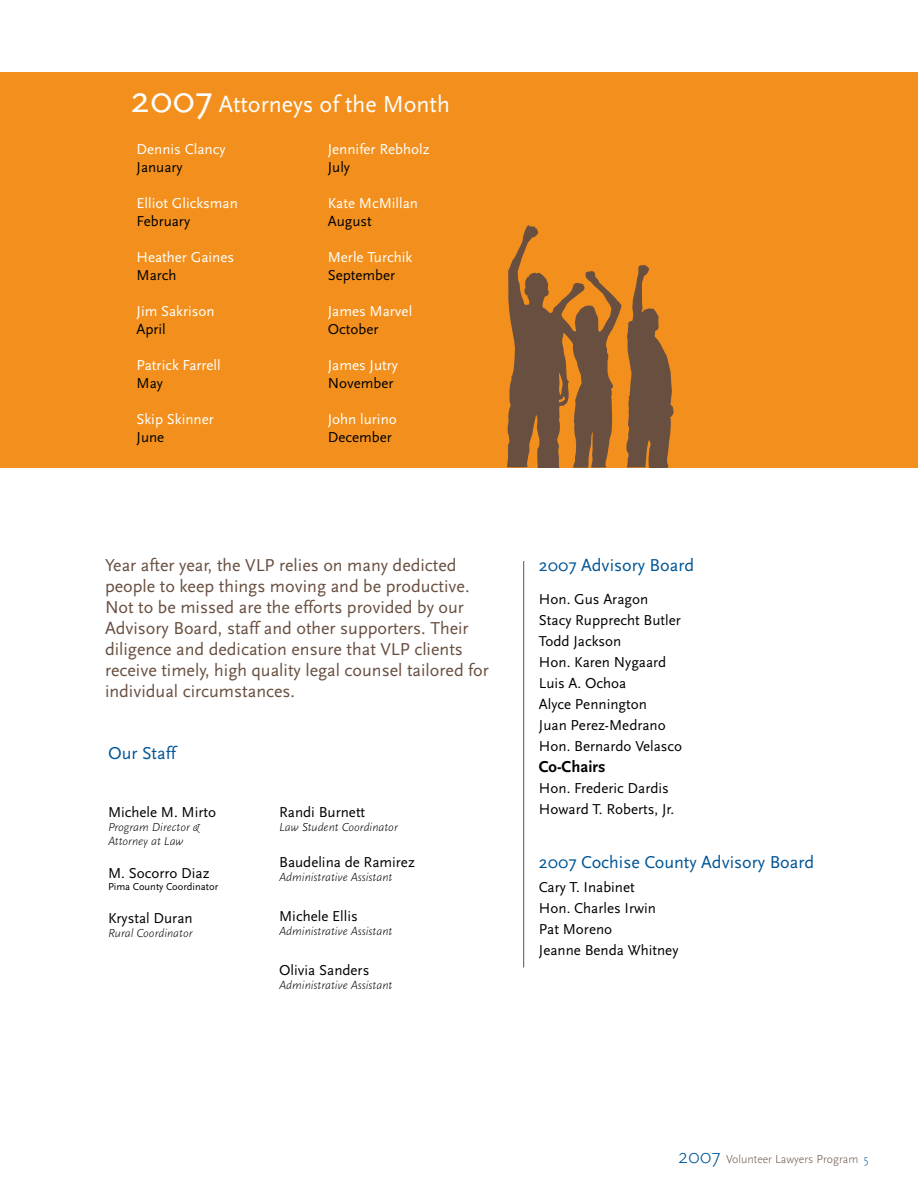
<style>
.page{position:relative;width:918px;height:1188px;background:#fff}
.page>*{position:absolute;margin:0;border:0;box-sizing:border-box;transform-origin:0 0}
.t1{font:24px "Scala Sans";color:#fff}
.t2{font:18px/21px "Scala Sans";color:#684f40}
.t3{font:18px "Scala Sans";color:#005596}
.t4{font:700 16.5px "Scala Sans";color:#000}
.t5{font:15px/21px "Scala Sans";color:#000}
.t6{font:15px "Scala Sans";color:#fff}
.t7{font:italic 300 12px/14.4px "Scala Sans";color:#000}
.t8{font:300 12px "Scala Sans";color:#684f40}
.t9{font:10.5px "Scala Sans";color:#000}
.s1{font-size:39px}
.s2{font-size:21px;color:#005596}
.s3{color:#005596}
</style>
<div class="page">
<div style="left:0;top:72px;width:918px;height:395px;background:#f3901d"></div>
<hr style="left:523px;top:561px;width:1px;height:407px;background:#684f40">
<svg style="left:507px;top:225px;width:167px;height:243px"></svg>
<h1 class="t1" style="left:131px;top:91px;width:320px"><span class="s1">2007</span> Attorneys of the Month</h1>
<p class="t6" style="left:136px;top:141px;width:90px">Dennis Clancy</p>
<p class="t5" style="left:136px;top:157px;width:48px">January</p>
<p class="t6" style="left:136px;top:195px;width:103px">Elliot Glicksman</p>
<p class="t5" style="left:136px;top:211px;width:55px">February</p>
<p class="t6" style="left:136px;top:249px;width:99px">Heather Gaines</p>
<p class="t5" style="left:136px;top:265px;width:42px">March</p>
<p class="t6" style="left:136px;top:303px;width:80px">Jim Sakrison</p>
<p class="t5" style="left:136px;top:319px;width:31px">April</p>
<p class="t6" style="left:136px;top:357px;width:86px">Patrick Farrell</p>
<p class="t5" style="left:136px;top:373px;width:28px">May</p>
<p class="t6" style="left:136px;top:411px;width:79px">Skip Skinner</p>
<p class="t5" style="left:136px;top:427px;width:29px">June</p>
<p class="t6" style="left:328px;top:141px;width:103px">Jennifer Rebholz</p>
<p class="t5" style="left:328px;top:157px;width:24px">July</p>
<p class="t6" style="left:328px;top:195px;width:92px">Kate McMillan</p>
<p class="t5" style="left:328px;top:211px;width:46px">August</p>
<p class="t6" style="left:328px;top:249px;width:86px">Merle Turchik</p>
<p class="t5" style="left:328px;top:265px;width:69px">September</p>
<p class="t6" style="left:328px;top:303px;width:86px">James Marvel</p>
<p class="t5" style="left:328px;top:319px;width:52px">October</p>
<p class="t6" style="left:328px;top:357px;width:72px">James Jutry</p>
<p class="t5" style="left:328px;top:373px;width:67px">November</p>
<p class="t6" style="left:328px;top:411px;width:71px">John lurino</p>
<p class="t5" style="left:328px;top:427px;width:66px">December</p>
<p class="t2" style="left:105px;top:555px;width:385px">Year after year, the VLP relies on many dedicted people to keep things moving and be productive.<br>Not to be missed are the efforts provided by our Advisory Board, staff and other supporters. Their diligence and dedication ensure that VLP clients receive timely, high quality legal counsel tailored for individual circumstances.</p>
<p class="t3" style="left:108px;top:743px;width:69px">Our Staff</p>
<p class="t5" style="left:108px;top:802px;width:110px">Michele M. Mirto</p>
<p class="t7" style="left:108px;top:820px;width:93px">Program Director &amp;<br>Attorney at Law</p>
<p class="t5" style="left:108px;top:863px;width:103px">M. Socorro Diaz</p>
<p class="t9" style="left:108px;top:881px;width:112px">Pima County Coordinator</p>
<p class="t5" style="left:108px;top:908px;width:86px">Krystal Duran</p>
<p class="t7" style="left:108px;top:926px;width:86px">Rural Coordinator</p>
<p class="t5" style="left:279px;top:802px;width:88px">Randi Burnett</p>
<p class="t7" style="left:279px;top:820px;width:120px">Law Student Coordinator</p>
<p class="t5" style="left:279px;top:852px;width:137px">Baudelina de Ramirez</p>
<p class="t7" style="left:279px;top:871px;width:115px">Administrative Assistant</p>
<p class="t5" style="left:279px;top:906px;width:80px">Michele Ellis</p>
<p class="t7" style="left:279px;top:925px;width:115px">Administrative Assistant</p>
<p class="t5" style="left:279px;top:960px;width:92px">Olivia Sanders</p>
<p class="t7" style="left:279px;top:979px;width:115px">Administrative Assistant</p>
<p class="t3" style="left:539px;top:556px;width:157px">2007 Advisory Board</p>
<p class="t5" style="left:539px;top:589px;width:145px">Hon. Gus Aragon<br>Stacy Rupprecht Butler<br>Todd Jackson<br>Hon. Karen Nygaard<br>Luis A. Ochoa<br>Alyce Pennington<br>Juan Perez-Medrano<br>Hon. Bernardo Velasco</p>
<p class="t4" style="left:539px;top:758px;width:68px">Co-Chairs</p>
<p class="t5" style="left:539px;top:778px;width:137px">Hon. Frederic Dardis<br>Howard T. Roberts, Jr.</p>
<p class="t3" style="left:539px;top:853px;width:277px">2007 Cochise County Advisory Board</p>
<p class="t5" style="left:539px;top:877px;width:141px">Cary T. Inabinet<br>Hon. Charles Irwin<br>Pat Moreno<br>Jeanne Benda Whitney</p>
<p class="t8" style="left:678px;top:1153px;width:192px"><span class="s2">2007</span> Volunteer Lawyers Program <span class="s3">5</span></p>
</div>
